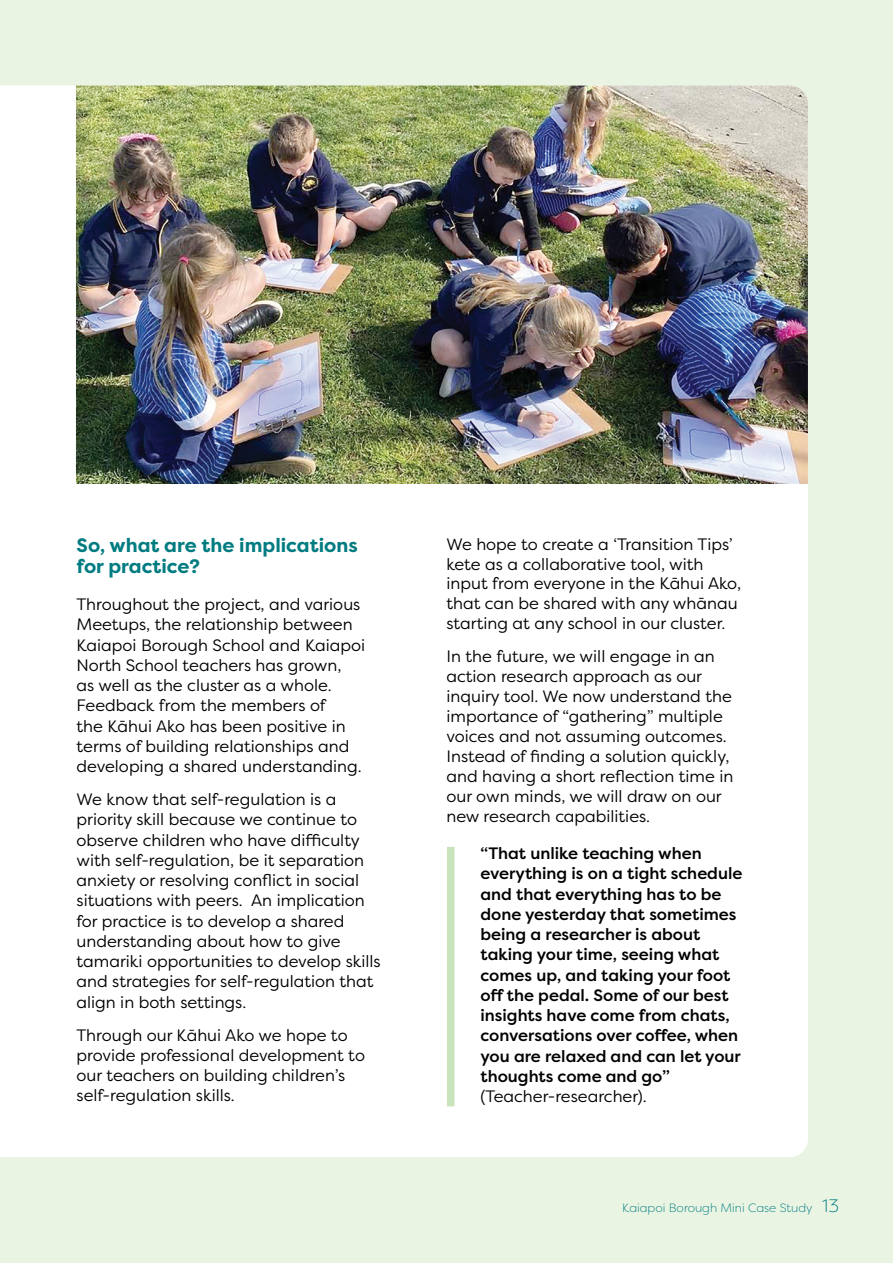
<style>
.page{position:relative;width:893px;height:1263px;background:#e9f4e3}
.page>*{position:absolute;margin:0;border:0;box-sizing:border-box;transform-origin:0 0}
.t1{font:700 19.5px/21px "Filson Pro";color:#007c81}
.t2{font:16.5px/20.2px "Filson Pro";color:#000}
.t3{font:500 16.5px/20.2px "Filson Pro";color:#000}
.t4{font:300 12px "Filson Pro";color:#007c81}
.s1{font-size:18px}
</style>
<div class="page">
<div style="left:0;top:85px;width:808px;height:1072px;background:#fff"></div>
<img style="left:76px;top:85px;width:732px;height:399px">
<div style="left:447px;top:847px;width:7px;height:259px;background:#c9e4bd"></div>
<p class="t1" style="left:77px;top:535px;width:283px">So, what are the implications for practice?</p>
<p class="t2" style="left:77px;top:594px;width:290px">Throughout the project, and various Meetups, the relationship between Kaiapoi Borough School and Kaiapoi North School teachers has grown,<br>as well as the cluster as a whole.<br>Feedback from the members of<br>the Kāhui Ako has been positive in terms of building relationships and developing a shared understanding.</p>
<p class="t2" style="left:77px;top:789px;width:306px">We know that self-regulation is a priority skill because we continue to observe children who have difficulty with self-regulation, be it separation anxiety or resolving conflict in social situations with peers. An implication for practice is to develop a shared understanding about how to give tamariki opportunities to develop skills and strategies for self-regulation that align in both settings.</p>
<p class="t2" style="left:77px;top:1024px;width:290px">Through our Kāhui Ako we hope to provide professional development to our teachers on building children’s self-regulation skills.</p>
<p class="t2" style="left:446px;top:533px;width:296px">We hope to create a ‘Transition Tips’ kete as a collaborative tool, with input from everyone in the Kāhui Ako, that can be shared with any whānau starting at any school in our cluster.</p>
<p class="t2" style="left:446px;top:646px;width:288px">In the future, we will engage in an action research approach as our inquiry tool. We now understand the importance of “gathering” multiple voices and not assuming outcomes.<br>Instead of finding a solution quickly, and having a short reflection time in our own minds, we will draw on our new research capabilities.</p>
<p class="t3" style="left:480px;top:843px;width:263px">“That unlike teaching when everything is on a tight schedule and that everything has to be done yesterday that sometimes being a researcher is about taking your time, seeing what comes up, and taking your foot off the pedal. Some of our best insights have come from chats, conversations over coffee, when you are relaxed and can let your thoughts come and go”</p>
<p class="t2" style="left:480px;top:1086px;width:168px">(Teacher-researcher).</p>
<p class="t4" style="left:622px;top:1200px;width:218px">Kaiapoi Borough Mini Case Study <span class="s1">13</span></p>
</div>
